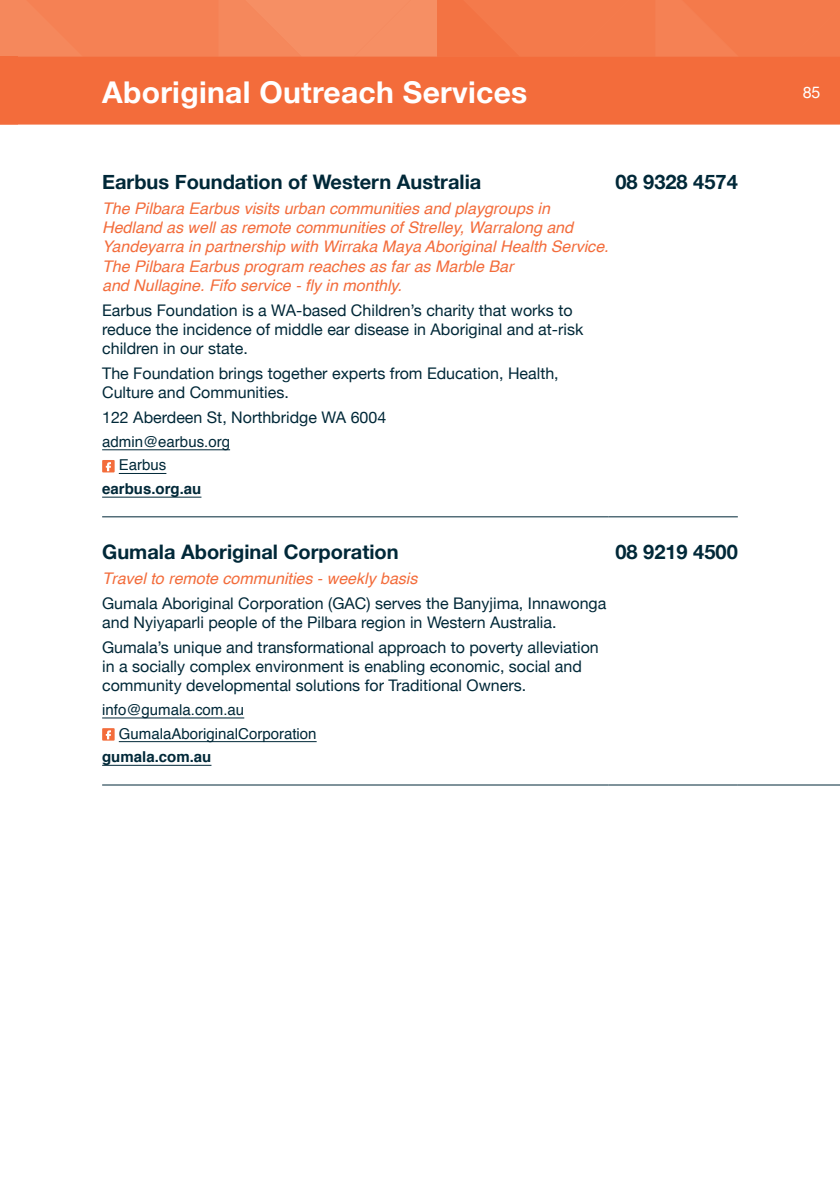
<style>
.page{position:relative;width:840px;height:1191px;background:#fff}
.page>*{position:absolute;margin:0;border:0;box-sizing:border-box;transform-origin:0 0}
.t1{font:700 30px "Helvetica Neue";letter-spacing:.01em;color:#fff}
.t2{font:700 20px "Helvetica Neue";color:#002838}
.t3{font:16px/19.2px "Helvetica Neue";color:#002838}
.t4{font:italic 16px/19.2px "Helvetica";color:#f36c3b}
.t5{font:16px "Helvetica Neue";color:#fff}
.t6{font:15px/23.6px "Helvetica";color:#002838}
.t7{font:700 15px "Helvetica";color:#002838}
</style>
<div class="page">
<svg style="left:0;top:0;width:839px;height:57px;background:#f48153"></svg>
<div style="left:0;top:57px;width:839px;height:68px;background:#f36c3b"></div>
<hr style="left:102px;top:784px;width:506px;height:1px;background:#002838">
<hr style="left:608px;top:784px;width:129px;height:1px;background:#002838">
<hr style="left:737px;top:784px;width:102px;height:1px;background:#002838">
<hr style="left:102px;top:516px;width:506px;height:1px;background:#002838">
<hr style="left:608px;top:516px;width:129px;height:1px;background:#002838">
<hr style="left:102px;top:449px;width:128px;height:1px;background:#002838">
<hr style="left:119px;top:473px;width:47px;height:1px;background:#002838">
<hr style="left:102px;top:497px;width:99px;height:1px;background:#002838">
<svg style="left:102px;top:460px;width:13px;height:12px"></svg>
<hr style="left:102px;top:717px;width:142px;height:1px;background:#002838">
<hr style="left:119px;top:741px;width:197px;height:1px;background:#002838">
<hr style="left:102px;top:765px;width:109px;height:1px;background:#002838">
<svg style="left:102px;top:728px;width:13px;height:12px"></svg>
<h1 class="t1" style="left:102px;top:68px;width:426px">Aboriginal Outreach Services</h1>
<p class="t2" style="left:102px;top:166px;width:380px">Earbus Foundation of Western Australia</p>
<p class="t4" style="left:102px;top:199px;width:507px">The Pilbara Earbus visits urban communities and playgroups in Hedland as well as remote communities of Strelley, Warralong and Yandeyarra in partnership with Wirraka Maya Aboriginal Health Service.<br>The Pilbara Earbus program reaches as far as Marble Bar<br>and Nullagine. Fifo service - fly in monthly.</p>
<p class="t3" style="left:102px;top:301px;width:482px">Earbus Foundation is a WA-based Children’s charity that works to reduce the incidence of middle ear disease in Aboriginal and at-risk children in our state.</p>
<p class="t3" style="left:102px;top:365px;width:458px">The Foundation brings together experts from Education, Health,<br>Culture and Communities.</p>
<p class="t3" style="left:102px;top:409px;width:285px">122 Aberdeen St, Northbridge WA 6004</p>
<p class="t6" style="left:119px;top:430px;width:113px;text-indent:-17px">admin@earbus.org<br>Earbus</p>
<p class="t7" style="left:102px;top:477px;width:101px">earbus.org.au</p>
<p class="t2" style="left:615px;top:166px;width:124px">08 9328 4574</p>
<p class="t2" style="left:102px;top:536px;width:298px">Gumala Aboriginal Corporation</p>
<p class="t4" style="left:102px;top:569px;width:317px">Travel to remote communities - weekly basis</p>
<p class="t3" style="left:102px;top:594px;width:505px">Gumala Aboriginal Corporation (GAC) serves the Banyjima, Innawonga and Nyiyaparli people of the Pilbara region in Western Australia.</p>
<p class="t3" style="left:102px;top:638px;width:498px">Gumala’s unique and transformational approach to poverty alleviation in a socially complex environment is enabling economic, social and community developmental solutions for Traditional Owners.</p>
<p class="t6" style="left:119px;top:698px;width:199px;text-indent:-17px">info@gumala.com.au<br>GumalaAboriginalCorporation</p>
<p class="t7" style="left:102px;top:745px;width:111px">gumala.com.au</p>
<p class="t2" style="left:615px;top:536px;width:124px">08 9219 4500</p>
<p class="t5" style="left:802px;top:81px;width:19px">85</p>
</div>
